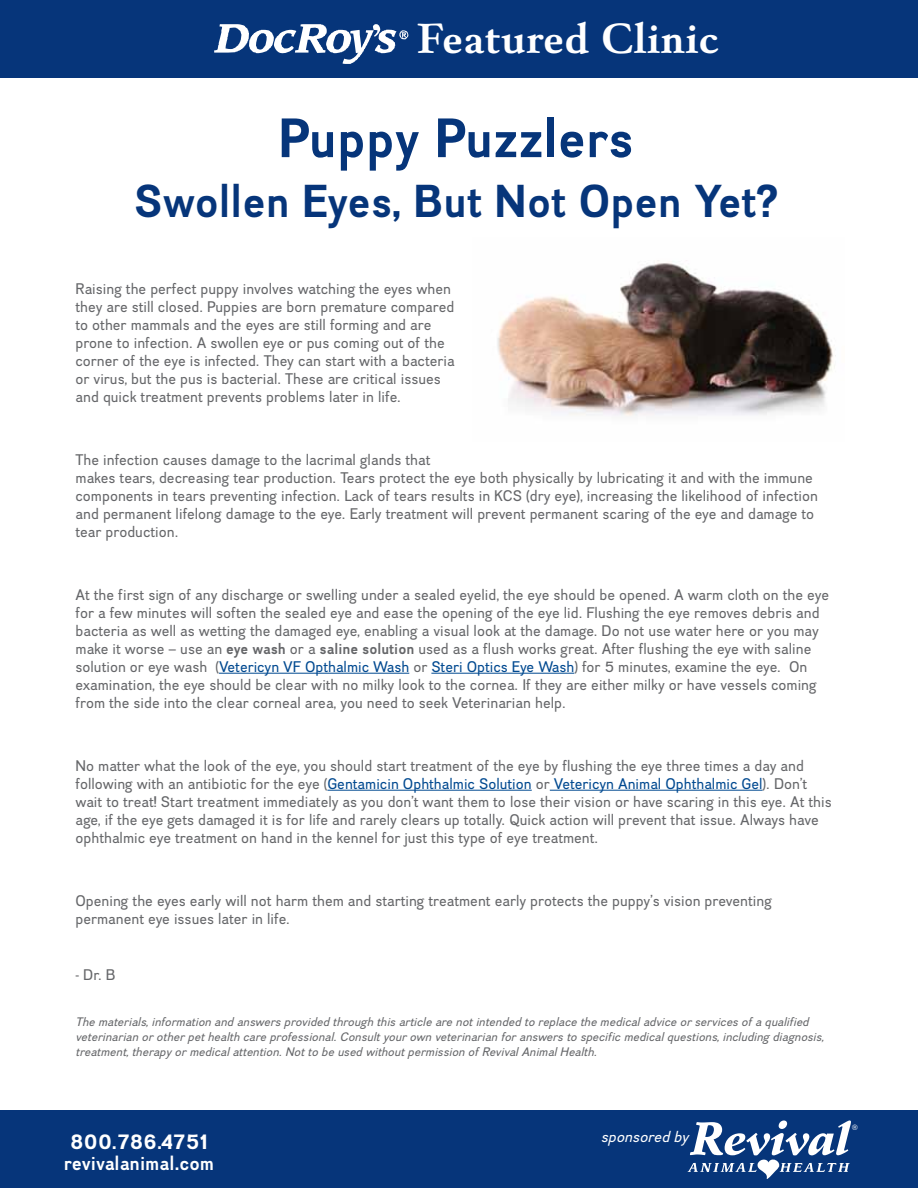
<style>
.page{position:relative;width:918px;height:1188px;background:#fff}
.page>*{position:absolute;margin:0;border:0;box-sizing:border-box;transform-origin:0 0}
.t1{font:700 54px "Piapa Sans Rg";color:#06357a}
.t2{font:700 45px "Piapa Sans Rg";color:#06357a}
.t3{font:700 42.9px "Piapa Rg";letter-spacing:-.015em;color:#fff}
.t4{font:700 21px "Piapa Sans Rg";color:#fff}
.t5{font:700 19.5px "Piapa Sans Rg";color:#fff}
.t6{font:15px/18px "Piapa Sans Rg";color:#656669}
.t7{font:italic 15px "Piapa Sans Rg";color:#fff}
.t8{font:italic 12px/15px "Piapa Sans Rg";color:#656669}
.t9{font:7.5px "Helvetica";color:#fff}
.s1{font-weight:700}
.s2{color:#004990}
</style>
<div class="page">
<div style="left:0;top:1110px;width:918px;height:78px;background:#06357a"></div>
<div style="left:0;top:0;width:918px;height:78px;background:#06357a"></div>
<svg style="left:688px;top:1120px;width:163px;height:59px"></svg>
<img style="left:497px;top:260px;width:339px;height:157px">
<img style="left:214px;top:24px;width:172px;height:29px">
<hr style="left:219px;top:673px;width:190px;height:1px;background:#004990">
<hr style="left:431px;top:673px;width:143px;height:1px;background:#004990">
<hr style="left:327px;top:790px;width:205px;height:1px;background:#004990">
<hr style="left:550px;top:790px;width:213px;height:1px;background:#004990">
<h3 class="t3" style="left:416px;top:13px;width:305px">Featured Clinic</h3>
<h1 class="t1" style="left:278px;top:103px;width:357px">Puppy Puzzlers</h1>
<h2 class="t2" style="left:134px;top:172px;width:645px">Swollen Eyes, But Not Open Yet?</h2>
<p class="t6" style="left:76px;top:279px;width:381px">Raising the perfect puppy involves watching the eyes when they are still closed. Puppies are born premature compared to other mammals and the eyes are still forming and are prone to infection. A swollen eye or pus coming out of the corner of the eye is infected. They can start with a bacteria or virus, but the pus is bacterial. These are critical issues and quick treatment prevents problems later in life.</p>
<p class="t6" style="left:76px;top:450px;width:744px">The infection causes damage to the lacrimal glands that<br>makes tears, decreasing tear production. Tears protect the eye both physically by lubricating it and with the immune components in tears preventing infection. Lack of tears results in KCS (dry eye), increasing the likelihood of infection and permanent lifelong damage to the eye. Early treatment will prevent permanent scaring of the eye and damage to tear production.</p>
<p class="t6" style="left:76px;top:585px;width:755px">At the first sign of any discharge or swelling under a sealed eyelid, the eye should be opened. A warm cloth on the eye for a few minutes will soften the sealed eye and ease the opening of the eye lid. Flushing the eye removes debris and bacteria as well as wetting the damaged eye, enabling a visual look at the damage. Do not use water here or you may make it worse – use an <span class="s1">eye wash</span> or a <span class="s1">saline solution</span> used as a flush works great. After flushing the eye with saline solution or eye wash (<span class="s2">Vetericyn VF Opthalmic Wash</span> or <span class="s2">Steri Optics Eye Wash</span>) for 5 minutes, examine the eye. On examination, the eye should be clear with no milky look to the cornea. If they are either milky or have vessels coming from the side into the clear corneal area, you need to seek Veterinarian help.</p>
<p class="t6" style="left:76px;top:756px;width:758px">No matter what the look of the eye, you should start treatment of the eye by flushing the eye three times a day and following with an antibiotic for the eye (<span class="s2">Gentamicin Ophthalmic Solution</span> or <span class="s2">Vetericyn Animal Ophthalmic Gel</span>). Don’t wait to treat! Start treatment immediately as you don’t want them to lose their vision or have scaring in this eye. At this age, if the eye gets damaged it is for life and rarely clears up totally. Quick action will prevent that issue. Always have ophthalmic eye treatment on hand in the kennel for just this type of eye treatment.</p>
<p class="t6" style="left:76px;top:891px;width:698px">Opening the eyes early will not harm them and starting treatment early protects the puppy’s vision preventing permanent eye issues later in life.</p>
<p class="t6" style="left:76px;top:965px;width:42px">- Dr. B</p>
<p class="t8" style="left:76px;top:1014px;width:750px">The materials, information and answers provided through this article are not intended to replace the medical advice or services of a qualified veterinarian or other pet health care professional. Consult your own veterinarian for answers to specific medical questions, including diagnosis, treatment, therapy or medical attention. Not to be used without permission of Revival Animal Health.</p>
<h3 class="t4" style="left:70px;top:1128px;width:139px">800.786.4751</h3>
<p class="t7" style="left:601px;top:1127px;width:89px">sponsored by</p>
<h3 class="t5" style="left:64px;top:1150px;width:152px">revivalanimal.com</h3>
<p class="t9" style="left:852px;top:1121px;width:7px">®</p>
</div>
